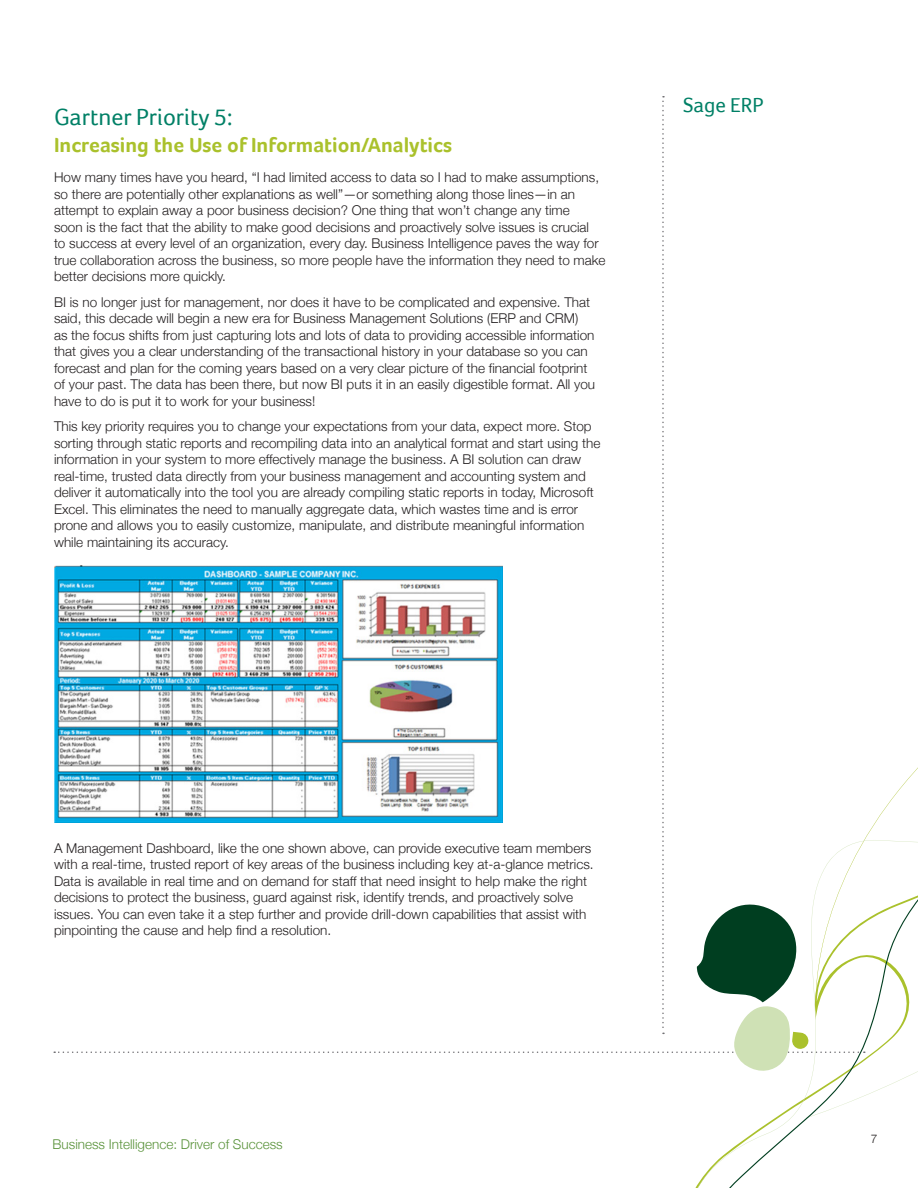
<style>
.page{position:relative;width:918px;height:1188px;background:#fff}
.page>*{position:absolute;margin:0;border:0;box-sizing:border-box;transform-origin:0 0}
.t1{font:24px "Foco";color:#008066}
.t2{font:700 21px "Foco";color:#aac12c}
.t3{font:21px "Foco";color:#008066}
.Body{font:300 13.5px/16.5px "Helvetica Neue";color:#231f20}
.t4{font:300 13.5px "Helvetica Neue";color:#59923a}
.t5{font:300 12px "Helvetica Neue";color:#231f20}
</style>
<div class="page">
<svg style="left:658px;top:773px;width:260px;height:415px"></svg>
<img style="left:55px;top:565px;width:448px;height:257px">
<h2 class="t1" style="left:54px;top:103px;width:180px">Gartner Priority 5:</h2>
<h2 class="t2" style="left:54px;top:133px;width:400px">Increasing the Use of Information/Analytics</h2>
<p class="Body" style="left:54px;top:169px;width:553px">How many times have you heard, “I had limited access to data so I had to make assumptions, so there are potentially other explanations as well”—or something along those lines—in an attempt to explain away a poor business decision? One thing that won’t change any time<br>soon is the fact that the ability to make good decisions and proactively solve issues is crucial<br>to success at every level of an organization, every day. Business Intelligence paves the way for true collaboration across the business, so more people have the information they need to make better decisions more quickly.</p>
<p class="Body" style="left:54px;top:293px;width:543px">BI is no longer just for management, nor does it have to be complicated and expensive. That said, this decade will begin a new era for Business Management Solutions (ERP and CRM) as the focus shifts from just capturing lots and lots of data to providing accessible information that gives you a clear understanding of the transactional history in your database so you can forecast and plan for the coming years based on a very clear picture of the financial footprint of your past. The data has been there, but now BI puts it in an easily digestible format. All you have to do is put it to work for your business!</p>
<p class="Body" style="left:54px;top:418px;width:548px">This key priority requires you to change your expectations from your data, expect more. Stop sorting through static reports and recompiling data into an analytical format and start using the information in your system to more effectively manage the business. A BI solution can draw real-time, trusted data directly from your business management and accounting system and deliver it automatically into the tool you are already compiling static reports in today, Microsoft Excel. This eliminates the need to manually aggregate data, which wastes time and is error prone and allows you to easily customize, manipulate, and distribute meaningful information while maintaining its accuracy.</p>
<h2 class="t3" style="left:683px;top:93px;width:82px">Sage ERP</h2>
<p class="Body" style="left:54px;top:839px;width:541px">A Management Dashboard, like the one shown above, can provide executive team members with a real-time, trusted report of key areas of the business including key at-a-glance metrics.<br>Data is available in real time and on demand for staff that need insight to help make the right decisions to protect the business, guard against risk, identify trends, and proactively solve issues. You can even take it a step further and provide drill-down capabilities that assist with pinpointing the cause and help find a resolution.</p>
<p class="t4" style="left:53px;top:1136px;width:232px">Business Intelligence: Driver of Success</p>
<p class="t5" style="left:871px;top:1132px;width:8px">7</p>
</div>
